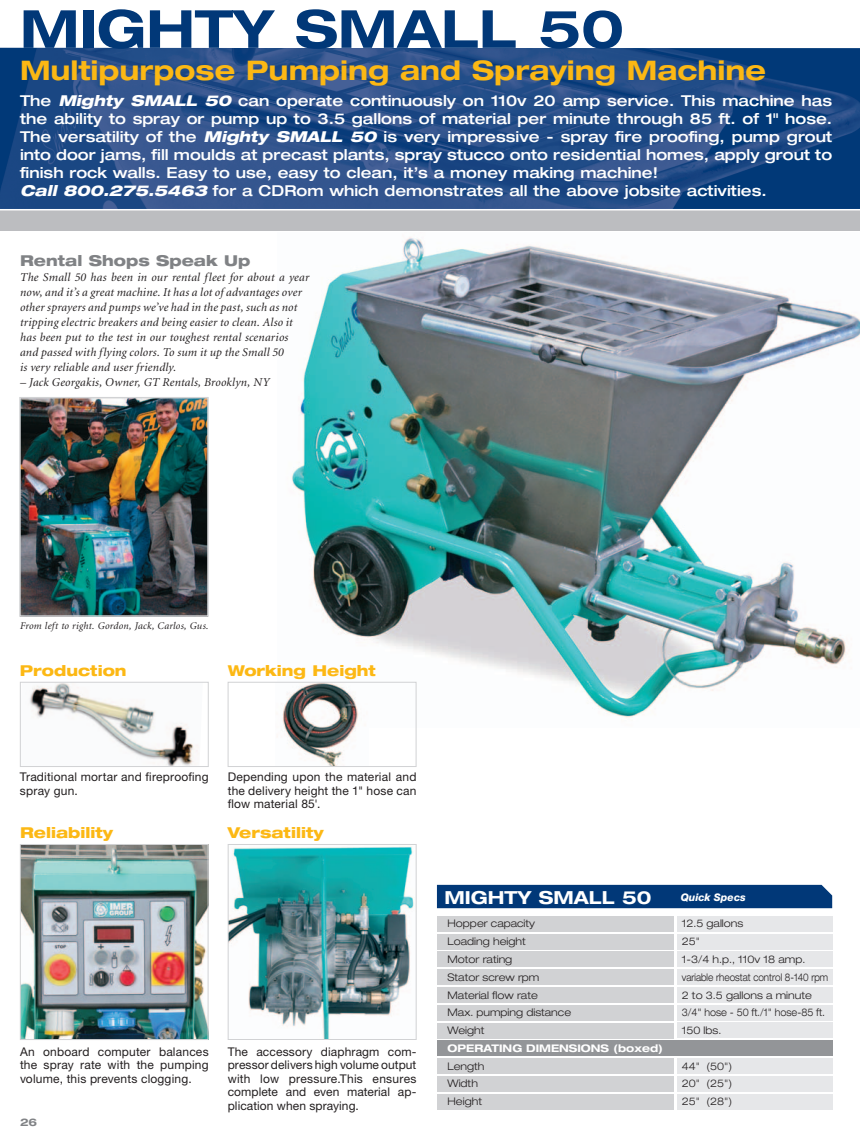
<style>
.page{position:relative;width:860px;height:1143px;background:#fff}
.page>*{position:absolute;margin:0;border:0;box-sizing:border-box;transform-origin:0 0}
.t1{font:700 expanded 52.5px "Helvetica Neue";color:#013878}
.t2{font:700 expanded 27px "Helvetica Neue";color:#fcb814}
.t3{font:700 expanded 18px "Helvetica Neue";color:#fff}
.t4{font:500 expanded 15px/18px "Helvetica Neue";color:#fff}
.t5{font:800 expanded 15px "Helvetica Neue";color:#fcb814}
.t6{font:800 expanded 15px "Helvetica Neue";color:#808285}
.t7{font:italic 12px/15px "Minion";letter-spacing:.015em;color:#231f20}
.t8{font:12px/13.5px "Helvetica Neue";letter-spacing:.015em;color:#231f20;text-align:justify}
.t9{font:300 expanded 10.5px "Helvetica Neue";color:#231f20}
.t10{font:300 expanded 10.5px "Helvetica Neue";color:#231f20;scale:.79 1}
.t11{font:300 expanded 10.5px "Helvetica Neue";color:#231f20;scale:.86 1}
.t12{font:700 expanded 10.5px "Helvetica Neue";color:#fff}
.t13{font:italic 800 10.5px "Helvetica Neue";color:#fff}
.t14{font:700 expanded 10.5px "Helvetica Neue";color:#808285}
.t15{font:italic 10.2px "Minion";letter-spacing:.02em;color:#231f20}
.s1{font-weight:800;font-style:italic}
</style>
<div class="page">
<div style="left:437px;top:885px;width:395px;height:23px;background:#013878"></div>
<img style="left:277px;top:237px;width:583px;height:490px">
<img style="left:0;top:48px;width:860px;height:161px">
<div style="left:437px;top:916px;width:236px;height:16px;background:#d1d2d4"></div>
<div style="left:437px;top:934px;width:236px;height:15px;background:#d1d2d4"></div>
<div style="left:437px;top:952px;width:236px;height:15px;background:#d1d2d4"></div>
<div style="left:437px;top:970px;width:236px;height:15px;background:#d1d2d4"></div>
<div style="left:437px;top:987px;width:236px;height:16px;background:#d1d2d4"></div>
<div style="left:437px;top:1005px;width:236px;height:15px;background:#d1d2d4"></div>
<div style="left:437px;top:1023px;width:236px;height:15px;background:#d1d2d4"></div>
<div style="left:677px;top:916px;width:155px;height:15px;background:#e6e7e9"></div>
<div style="left:677px;top:934px;width:155px;height:15px;background:#e6e7e9"></div>
<div style="left:677px;top:952px;width:155px;height:15px;background:#e6e7e9"></div>
<div style="left:677px;top:969px;width:155px;height:16px;background:#e6e7e9"></div>
<div style="left:677px;top:987px;width:155px;height:16px;background:#e6e7e9"></div>
<div style="left:677px;top:1005px;width:155px;height:15px;background:#e6e7e9"></div>
<div style="left:677px;top:1023px;width:155px;height:15px;background:#e6e7e9"></div>
<div style="left:437px;top:1041px;width:395px;height:15px;background:#939598"></div>
<div style="left:437px;top:1058px;width:236px;height:16px;background:#d1d2d4"></div>
<div style="left:677px;top:1058px;width:155px;height:16px;background:#e6e7e9"></div>
<div style="left:677px;top:1076px;width:155px;height:15px;background:#e6e7e9"></div>
<div style="left:437px;top:1076px;width:236px;height:16px;background:#d1d2d4"></div>
<div style="left:437px;top:1094px;width:236px;height:15px;background:#d1d2d4"></div>
<div style="left:677px;top:1094px;width:155px;height:15px;background:#e6e7e9"></div>
<div style="left:0;top:210px;width:860px;height:21px;background:#bcbdc0"></div>
<img style="left:22px;top:846px;width:184px;height:192px">
<div style="left:20px;top:844px;width:188px;height:196px;border:1px solid #d1d2d4"></div>
<img style="left:230px;top:846px;width:184px;height:192px">
<div style="left:228px;top:844px;width:188px;height:196px;border:1px solid #d1d2d4"></div>
<img style="left:29px;top:684px;width:169px;height:81px">
<div style="left:20px;top:682px;width:189px;height:85px;border:1px solid #d1d2d4"></div>
<img style="left:277px;top:684px;width:92px;height:81px">
<div style="left:228px;top:682px;width:188px;height:85px;border:1px solid #d1d2d4"></div>
<img style="left:22px;top:400px;width:184px;height:214px">
<div style="left:19px;top:397px;width:190px;height:220px;border:2px solid #d1d2d4"></div>
<h1 class="t1" style="left:20px;top:10px;width:605px">MIGHTY SMALL 50</h1>
<h2 class="t2" style="left:20px;top:60px;width:747px">Multipurpose Pumping and Spraying Machine</h2>
<p class="t4" style="left:20px;top:93px;width:813px">The <span class="s1">Mighty SMALL 50</span> can operate continuously on 110v 20 amp service. This machine has the ability to spray or pump up to 3.5 gallons of material per minute through 85 ft. of 1" hose.<br>The versatility of the <span class="s1">Mighty SMALL 50</span> is very impressive - spray fire proofing, pump grout into door jams, fill moulds at precast plants, spray stucco onto residential homes, apply grout to finish rock walls. Easy to use, easy to clean, it’s a money making machine!<br><span class="s1">Call 800.275.5463</span> for a CDRom which demonstrates all the above jobsite activities.</p>
<p class="t6" style="left:20px;top:255px;width:232px">Rental Shops Speak Up</p>
<p class="t7" style="left:20px;top:271px;width:291px">The Small 50 has been in our rental fleet for about a year now, and it’s a great machine. It has a lot of advantages over other sprayers and pumps we’ve had in the past, such as not tripping electric breakers and being easier to clean. Also it has been put to the test in our toughest rental scenarios and passed with flying colors. To sum it up the Small 50<br>is very reliable and user friendly.</p>
<p class="t7" style="left:20px;top:376px;width:251px">– Jack Georgakis, Owner, GT Rentals, Brooklyn, NY</p>
<p class="t15" style="left:20px;top:621px;width:190px">From left to right. Gordon, Jack, Carlos, Gus.</p>
<p class="t5" style="left:20px;top:665px;width:108px">Production</p>
<p class="t5" style="left:228px;top:665px;width:150px">Working Height</p>
<p class="t8" style="left:20px;top:771px;width:190px">Traditional mortar and fireproofing spray gun.</p>
<p class="t8" style="left:228px;top:771px;width:190px">Depending upon the material and the delivery height the 1" hose can flow material 85'.</p>
<p class="t5" style="left:20px;top:827px;width:95px">Reliability</p>
<p class="t5" style="left:228px;top:827px;width:98px">Versatility</p>
<p class="t8" style="left:20px;top:1046px;width:190px">An onboard computer balances the spray rate with the pumping volume, this prevents clogging.</p>
<p class="t14" style="left:20px;top:1118px;width:19px">26</p>
<p class="t8" style="left:228px;top:1046px;width:190px">The accessory diaphragm com&shy;pressor delivers high volume output with low pressure.This ensures complete and even material ap&shy;plication when spraying.</p>
<p class="t3" style="left:444px;top:890px;width:208px">MIGHTY SMALL 50</p>
<p class="t13" style="left:680px;top:893px;width:66px">Quick Specs</p>
<p class="t9" style="left:447px;top:920px;width:89px">Hopper capacity</p>
<p class="t9" style="left:681px;top:920px;width:63px">12.5 gallons</p>
<p class="t9" style="left:447px;top:938px;width:80px">Loading height</p>
<p class="t9" style="left:681px;top:938px;width:20px">25"</p>
<p class="t9" style="left:447px;top:955px;width:66px">Motor rating</p>
<p class="t9" style="left:681px;top:955px;width:125px">1-3/4 h.p., 110v 18 amp.</p>
<p class="t9" style="left:447px;top:973px;width:93px">Stator screw rpm</p>
<p class="t10" style="left:681px;top:973px;width:187px">variable rheostat control 8-140 rpm</p>
<p class="t9" style="left:447px;top:991px;width:92px">Material flow rate</p>
<p class="t9" style="left:681px;top:991px;width:132px">2 to 3.5 gallons a minute</p>
<p class="t9" style="left:447px;top:1009px;width:125px">Max. pumping distance</p>
<p class="t11" style="left:681px;top:1009px;width:168px">3/4" hose - 50 ft./1" hose-85 ft.</p>
<p class="t9" style="left:447px;top:1027px;width:38px">Weight</p>
<p class="t9" style="left:681px;top:1027px;width:41px">150 lbs.</p>
<p class="t12" style="left:447px;top:1044px;width:217px">OPERATING DIMENSIONS (boxed)</p>
<p class="t9" style="left:447px;top:1062px;width:38px">Length</p>
<p class="t9" style="left:681px;top:1062px;width:52px">44" (50")</p>
<p class="t9" style="left:447px;top:1080px;width:32px">Width</p>
<p class="t9" style="left:681px;top:1080px;width:52px">20" (25")</p>
<p class="t9" style="left:447px;top:1098px;width:36px">Height</p>
<p class="t9" style="left:681px;top:1098px;width:52px">25" (28")</p>
</div>
